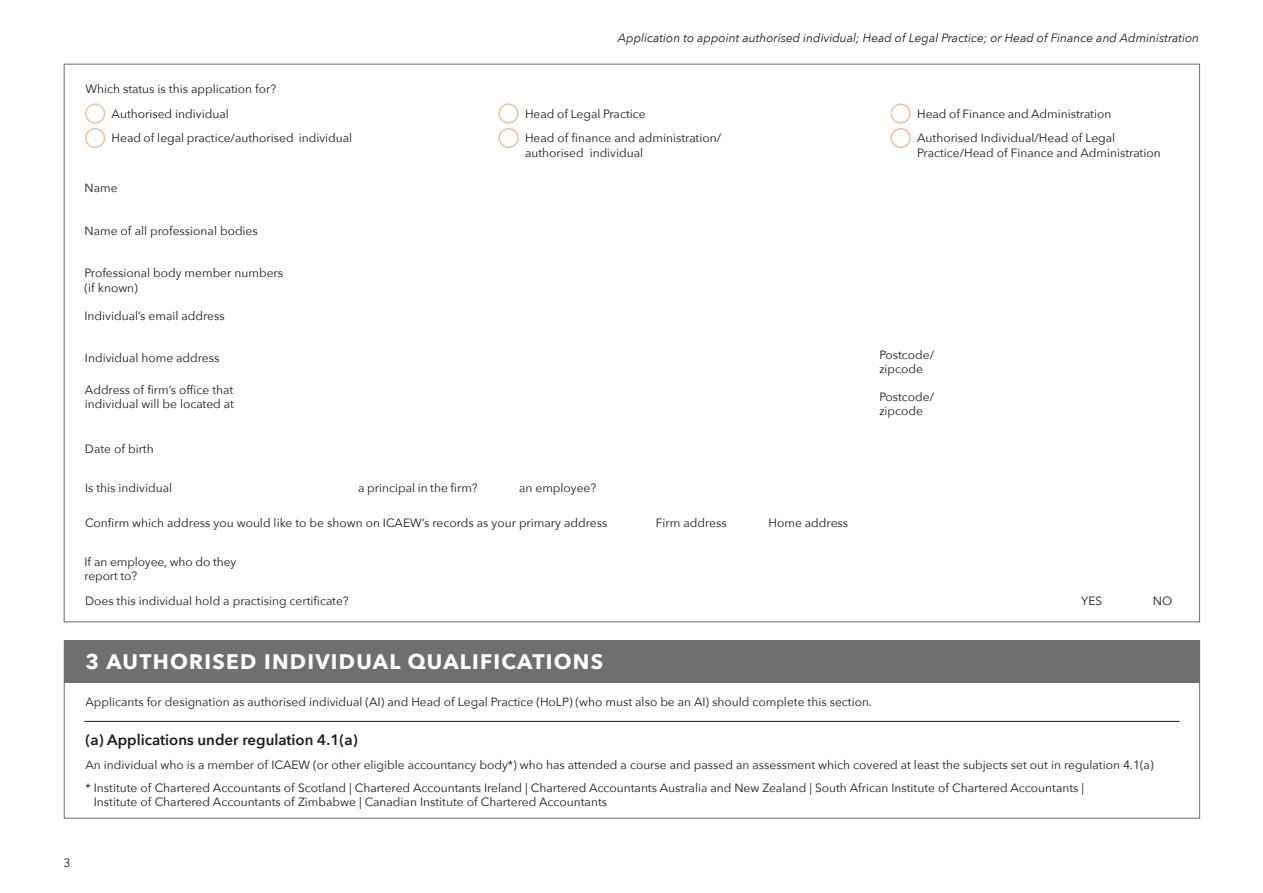
<style>
.page{position:relative;width:1263px;height:893px;background:#fff}
.page>*{position:absolute;margin:0;border:0;box-sizing:border-box;transform-origin:0 0}
.White_section_headin{font:700 21px "Avenir Next";letter-spacing:.06em;color:#fff}
.body_copy{font:600 15px "Avenir Next";color:#1d1d1b}
.body_copy-2{font:12px/14.4px "Avenir Next";color:#1d1d1b}
.radio_long_button{font:12px "Avenir Next";color:#1d1d1b}
.radio_button_double{font:12px/14.4px "Avenir Next";color:#1d1d1b}
.t1{font:italic 12px "Avenir Next";color:#1d1d1b}
.body_-_form{font:12px "Avenir Next";color:#1d1d1b}
</style>
<div class="page">
<div style="left:64px;top:641px;width:1136px;height:178px;background:#fff;border:1px solid #706f6f"></div>
<div style="left:64px;top:641px;width:1136px;height:42px;background:#706f6f"></div>
<div style="left:64px;top:64px;width:1136px;height:558px;background:#fff;border:1px solid #706f6f"></div>
<hr style="left:84px;top:721px;width:1095px;height:1px;background:#1d1d1b">
<div style="left:85px;top:103px;width:20px;height:21px;border:2px solid #f1c09d;border-radius:50%"></div>
<div style="left:890px;top:103px;width:21px;height:21px;border:2px solid #f1c09d;border-radius:50%"></div>
<div style="left:498px;top:103px;width:21px;height:21px;border:2px solid #f1c09d;border-radius:50%"></div>
<div style="left:85px;top:128px;width:20px;height:20px;border:2px solid #f1c09d;border-radius:50%"></div>
<div style="left:498px;top:128px;width:21px;height:20px;border:2px solid #f1c09d;border-radius:50%"></div>
<div style="left:890px;top:128px;width:21px;height:20px;border:2px solid #f1c09d;border-radius:50%"></div>
<p class="body_copy-2" style="left:85px;top:81px;width:192px">Which status is this application for?</p>
<p class="t1" style="left:618px;top:30px;width:583px">Application to appoint authorised individual; Head of Legal Practice; or Head of Finance and Administration</p>
<p class="radio_long_button" style="left:112px;top:106px;width:119px">Authorised individual</p>
<p class="radio_long_button" style="left:525px;top:106px;width:122px">Head of Legal Practice</p>
<p class="radio_long_button" style="left:917px;top:106px;width:196px">Head of Finance and Administration</p>
<p class="radio_long_button" style="left:112px;top:131px;width:242px">Head of legal practice/authorised individual</p>
<p class="radio_button_double" style="left:525px;top:131px;width:198px">Head of finance and administration/ authorised individual</p>
<p class="radio_button_double" style="left:917px;top:131px;width:245px">Authorised Individual/Head of Legal<br>Practice/Head of Finance and Administration</p>
<p class="body_copy-2" style="left:85px;top:181px;width:35px">Name</p>
<p class="body_copy-2" style="left:85px;top:224px;width:175px">Name of all professional bodies</p>
<p class="body_copy-2" style="left:85px;top:266px;width:200px">Professional body member numbers (if known)</p>
<p class="body_copy-2" style="left:85px;top:309px;width:142px">Individual’s email address</p>
<p class="body_copy-2" style="left:85px;top:351px;width:136px">Individual home address</p>
<p class="body_copy-2" style="left:879px;top:347px;width:56px">Postcode/ zipcode</p>
<p class="body_copy-2" style="left:85px;top:383px;width:151px">Address of firm’s office that individual will be located at</p>
<p class="body_copy-2" style="left:879px;top:390px;width:56px">Postcode/ zipcode</p>
<p class="body_copy-2" style="left:85px;top:441px;width:70px">Date of birth</p>
<p class="body_-_form" style="left:85px;top:481px;width:89px">Is this individual</p>
<p class="radio_long_button" style="left:358px;top:480px;width:121px">a principal in the firm?</p>
<p class="radio_long_button" style="left:519px;top:480px;width:79px">an employee?</p>
<p class="body_-_form" style="left:85px;top:516px;width:524px">Confirm which address you would like to be shown on ICAEW’s records as your primary address</p>
<p class="radio_long_button" style="left:656px;top:515px;width:72px">Firm address</p>
<p class="radio_long_button" style="left:768px;top:515px;width:81px">Home address</p>
<p class="body_copy-2" style="left:85px;top:554px;width:153px">If an employee, who do they report to?</p>
<p class="body_copy-2" style="left:85px;top:594px;width:265px">Does this individual hold a practising certificate?</p>
<p class="radio_long_button" style="left:1081px;top:593px;width:23px">YES</p>
<p class="radio_long_button" style="left:1153px;top:593px;width:21px">NO</p>
<p class="White_section_headin" style="left:85px;top:649px;width:519px">3 AUTHORISED INDIVIDUAL QUALIFICATIONS</p>
<p class="body_copy-2" style="left:85px;top:694px;width:788px">Applicants for designation as authorised individual (AI) and Head of Legal Practice (HoLP) (who must also be an AI) should complete this section.</p>
<p class="body_copy" style="left:85px;top:727px;width:274px">(a) Applications under regulation 4.1(a)</p>
<p class="body_copy-2" style="left:85px;top:757px;width:1070px">An individual who is a member of ICAEW (or other eligible accountancy body*) who has attended a course and passed an assessment which covered at least the subjects set out in regulation 4.1(a)</p>
<p class="body_copy-2" style="left:94px;top:781px;width:992px;text-indent:-8px">* Institute of Chartered Accountants of Scotland | Chartered Accountants Ireland | Chartered Accountants Australia and New Zealand | South African Institute of Chartered Accountants |<br>Institute of Chartered Accountants of Zimbabwe | Canadian Institute of Chartered Accountants</p>
<p class="body_copy-2" style="left:63px;top:856px;width:8px">3</p>
</div>
